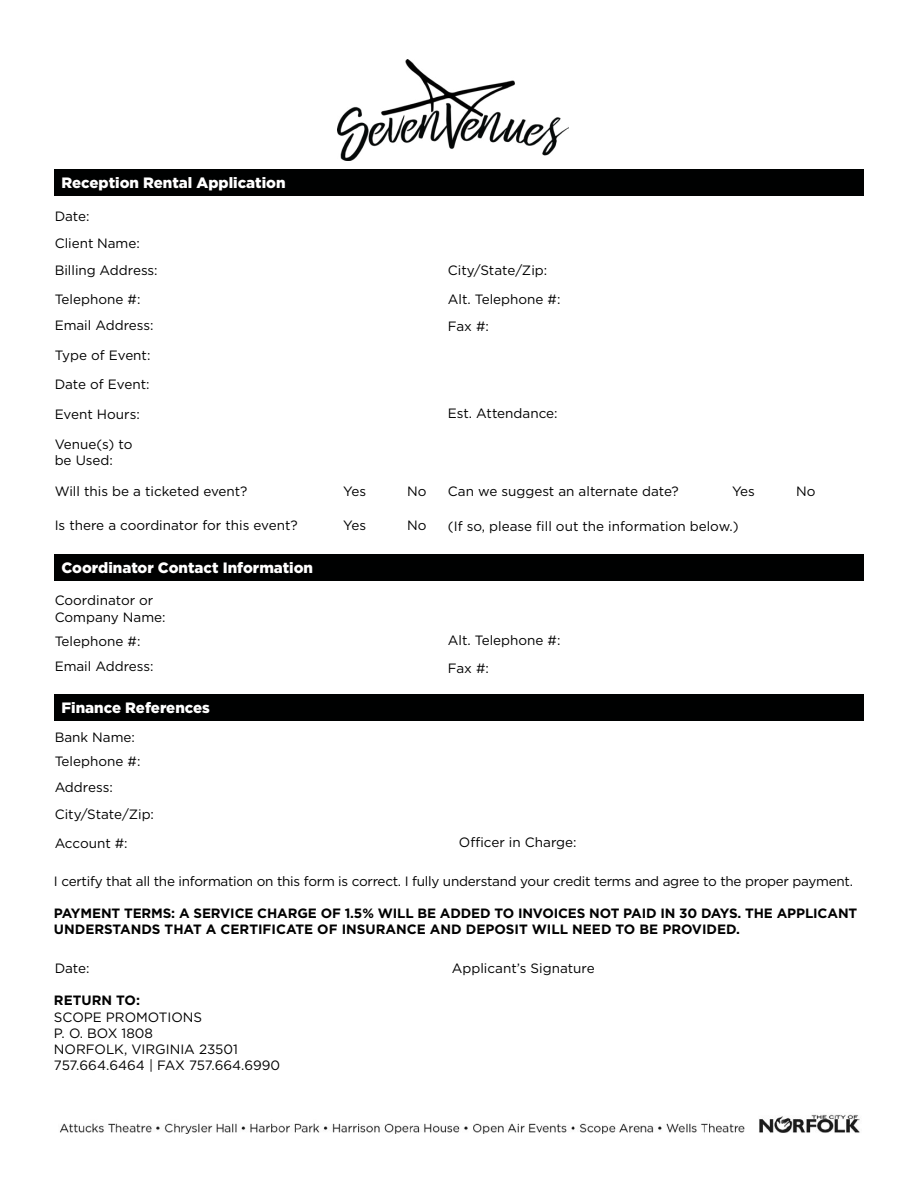
<style>
.page{position:relative;width:918px;height:1188px;background:#fff}
.page>*{position:absolute;margin:0;border:0;box-sizing:border-box;transform-origin:0 0}
.t1{font:900 15px "Gotham";color:#fff}
.t2{font:13.5px/16.2px "Gotham";color:#000}
.t3{font:700 13.5px/16.2px "Gotham";letter-spacing:-.01em;color:#000}
.t4{font:13.5px "Gotham";letter-spacing:-.02em;color:#000}
</style>
<div class="page">
<img style="left:337px;top:60px;width:231px;height:101px">
<img style="left:60px;top:1114px;width:800px;height:20px">
<div style="left:54px;top:169px;width:810px;height:27px;background:#000101"></div>
<div style="left:54px;top:554px;width:810px;height:27px;background:#000101"></div>
<div style="left:54px;top:694px;width:810px;height:27px;background:#000101"></div>
<p class="t1" style="left:62px;top:173px;width:226px">Reception Rental Application</p>
<p class="t2" style="left:55px;top:208px;width:36px">Date:</p>
<p class="t2" style="left:55px;top:235px;width:87px">Client Name:</p>
<p class="t2" style="left:55px;top:262px;width:105px">Billing Address:</p>
<p class="t2" style="left:55px;top:291px;width:87px">Telephone #:</p>
<p class="t2" style="left:55px;top:317px;width:100px">Email Address:</p>
<p class="t2" style="left:55px;top:347px;width:97px">Type of Event:</p>
<p class="t2" style="left:55px;top:376px;width:96px">Date of Event:</p>
<p class="t2" style="left:55px;top:406px;width:87px">Event Hours:</p>
<p class="t2" style="left:55px;top:436px;width:79px">Venue(s) to be Used:</p>
<p class="t2" style="left:448px;top:262px;width:101px">City/State/Zip:</p>
<p class="t2" style="left:448px;top:290px;width:114px">Alt. Telephone #:</p>
<p class="t2" style="left:448px;top:318px;width:43px">Fax #:</p>
<p class="t2" style="left:448px;top:405px;width:111px">Est. Attendance:</p>
<p class="t2" style="left:55px;top:483px;width:194px">Will this be a ticketed event?</p>
<p class="t2" style="left:55px;top:517px;width:245px">Is there a coordinator for this event?</p>
<p class="t2" style="left:448px;top:518px;width:292px">(If so, please fill out the information below.)</p>
<p class="t2" style="left:343px;top:483px;width:24px">Yes</p>
<p class="t2" style="left:448px;top:483px;width:232px">Can we suggest an alternate date?</p>
<p class="t2" style="left:343px;top:517px;width:24px">Yes</p>
<p class="t2" style="left:407px;top:483px;width:21px">No</p>
<p class="t2" style="left:732px;top:483px;width:24px">Yes</p>
<p class="t2" style="left:407px;top:517px;width:21px">No</p>
<p class="t1" style="left:62px;top:558px;width:253px">Coordinator Contact Information</p>
<p class="t2" style="left:55px;top:592px;width:113px">Coordinator or<br>Company Name:</p>
<p class="t2" style="left:55px;top:633px;width:87px">Telephone #:</p>
<p class="t2" style="left:55px;top:658px;width:100px">Email Address:</p>
<p class="t1" style="left:62px;top:698px;width:150px">Finance References</p>
<p class="t2" style="left:55px;top:729px;width:82px">Bank Name:</p>
<p class="t2" style="left:55px;top:753px;width:87px">Telephone #:</p>
<p class="t2" style="left:55px;top:778px;width:60px">Address:</p>
<p class="t2" style="left:55px;top:806px;width:101px">City/State/Zip:</p>
<p class="t2" style="left:448px;top:632px;width:114px">Alt. Telephone #:</p>
<p class="t2" style="left:448px;top:660px;width:43px">Fax #:</p>
<p class="t2" style="left:796px;top:483px;width:21px">No</p>
<p class="t2" style="left:459px;top:834px;width:119px">Officer in Charge:</p>
<p class="t4" style="left:54px;top:872px;width:800px">I certify that all the information on this form is correct. I fully understand your credit terms and agree to the proper payment.</p>
<p class="t3" style="left:54px;top:905px;width:805px">PAYMENT TERMS: A SERVICE CHARGE OF 1.5% WILL BE ADDED TO INVOICES NOT PAID IN 30 DAYS. THE APPLICANT<br>UNDERSTANDS THAT A CERTIFICATE OF INSURANCE AND DEPOSIT WILL NEED TO BE PROVIDED.</p>
<p class="t2" style="left:55px;top:835px;width:75px">Account #:</p>
<p class="t2" style="left:55px;top:960px;width:36px">Date:</p>
<p class="t2" style="left:452px;top:960px;width:144px">Applicant’s Signature</p>
<p class="t3" style="left:54px;top:992px;width:88px">RETURN TO:</p>
<p class="t2" style="left:54px;top:1008px;width:228px">SCOPE PROMOTIONS<br>P. O. BOX 1808<br>NORFOLK, VIRGINIA 23501<br>757.664.6464 | FAX 757.664.6990</p>
</div>
